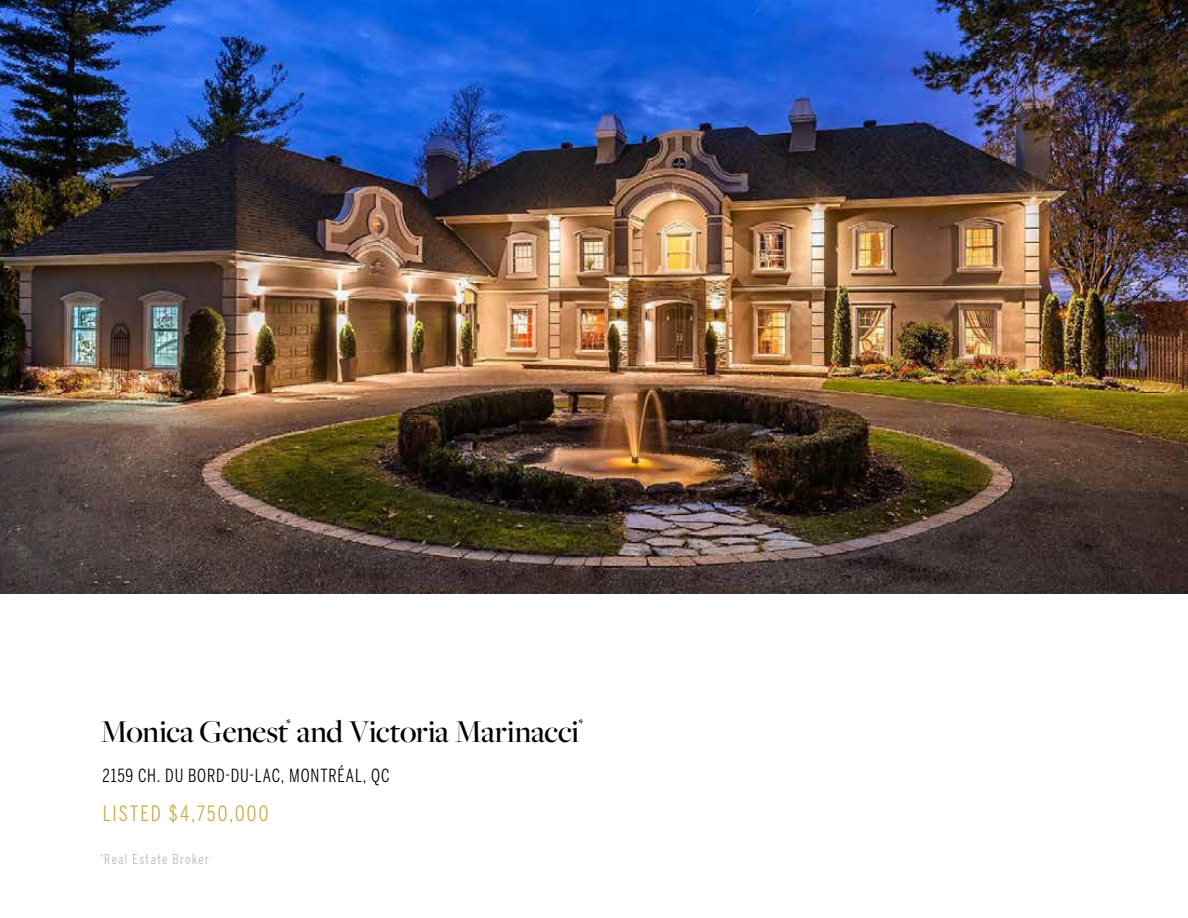
<style>
.page{position:relative;width:1188px;height:918px;background:#fff}
.page>*{position:absolute;margin:0;border:0;box-sizing:border-box;transform-origin:0 0}
.t1{font:500 33px "Freight Big Pro";letter-spacing:-.01em;color:#000}
.t2{font:21px "Benton Sans Compressed";letter-spacing:.09em;color:#c9aa4a}
.t3{font:18px "Benton Sans Compressed";letter-spacing:.045em;color:#000}
.t4{font:500 13.95px "Freight Big Pro";color:#000}
.t5{font:13.5px "Benton Sans Compressed";letter-spacing:.11em;color:#b4b6b8}
</style>
<div class="page">
<img style="left:0;top:0;width:1188px;height:594px">
<p class="t4" style="left:287px;top:715px;width:6px">*</p>
<p class="t4" style="left:579px;top:715px;width:6px">*</p>
<p class="t1" style="left:101px;top:710px;width:480px">Monica Genest and Victoria Marinacci</p>
<p class="t3" style="left:103px;top:764px;width:288px">2159 CH. DU BORD-DU-LAC, MONTRÉAL, QC</p>
<p class="t2" style="left:103px;top:801px;width:167px">LISTED $4,750,000</p>
<p class="t5" style="left:100px;top:851px;width:110px"><sup>*</sup>Real Estate Broker</p>
</div>
